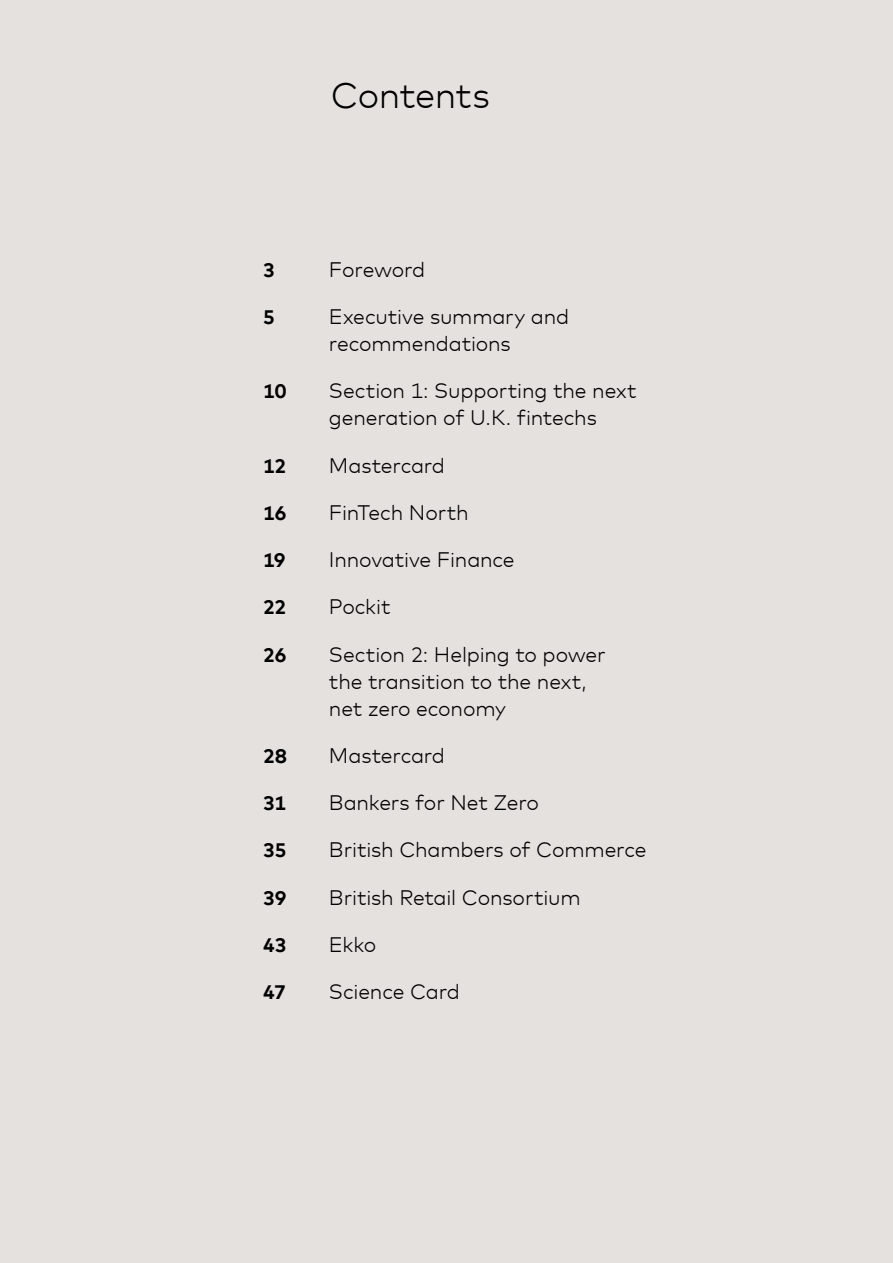
<style>
.page{position:relative;width:893px;height:1263px;background:#e5e1de}
.page>*{position:absolute;margin:0;border:0;box-sizing:border-box;transform-origin:0 0}
.t1{font:300 36px "Mark Offc For MC";letter-spacing:-.01em;color:#000}
.t2{font:300 21px/27px "Mark Offc For MC";letter-spacing:-.005em;color:#000}
.t3{font:700 19.5px "Mark Offc For MC";letter-spacing:-.01em;color:#000}
</style>
<div class="page">
<h1 class="t1" style="left:331px;top:68px;width:161px">Contents</h1>
<p class="t3" style="left:263px;top:255px;width:13px">3</p>
<p class="t2" style="left:329px;top:254px;width:98px">Foreword</p>
<p class="t3" style="left:263px;top:302px;width:13px">5</p>
<p class="t2" style="left:329px;top:301px;width:242px">Executive summary and recommendations</p>
<p class="t3" style="left:263px;top:377px;width:25px">10</p>
<p class="t2" style="left:329px;top:376px;width:309px">Section 1: Supporting the next generation of U.K. fintechs</p>
<p class="t3" style="left:263px;top:451px;width:25px">12</p>
<p class="t2" style="left:329px;top:450px;width:118px">Mastercard</p>
<p class="t3" style="left:263px;top:498px;width:25px">16</p>
<p class="t2" style="left:329px;top:497px;width:141px">FinTech North</p>
<p class="t3" style="left:263px;top:545px;width:24px">19</p>
<p class="t2" style="left:329px;top:544px;width:187px">Innovative Finance</p>
<p class="t3" style="left:263px;top:593px;width:24px">22</p>
<p class="t2" style="left:329px;top:592px;width:63px">Pockit</p>
<p class="t3" style="left:263px;top:640px;width:25px">26</p>
<p class="t2" style="left:329px;top:639px;width:278px">Section 2: Helping to power the transition to the next, net zero economy</p>
<p class="t3" style="left:263px;top:741px;width:25px">28</p>
<p class="t2" style="left:329px;top:740px;width:118px">Mastercard</p>
<p class="t3" style="left:263px;top:788px;width:24px">31</p>
<p class="t3" style="left:263px;top:836px;width:25px">35</p>
<p class="t3" style="left:263px;top:883px;width:25px">39</p>
<p class="t3" style="left:263px;top:930px;width:25px">43</p>
<p class="t3" style="left:263px;top:977px;width:24px">47</p>
<p class="t2" style="left:329px;top:787px;width:211px">Bankers for Net Zero</p>
<p class="t2" style="left:329px;top:835px;width:319px">British Chambers of Commerce</p>
<p class="t2" style="left:329px;top:882px;width:253px">British Retail Consortium</p>
<p class="t2" style="left:329px;top:929px;width:49px">Ekko</p>
<p class="t2" style="left:329px;top:976px;width:132px">Science Card</p>
</div>
